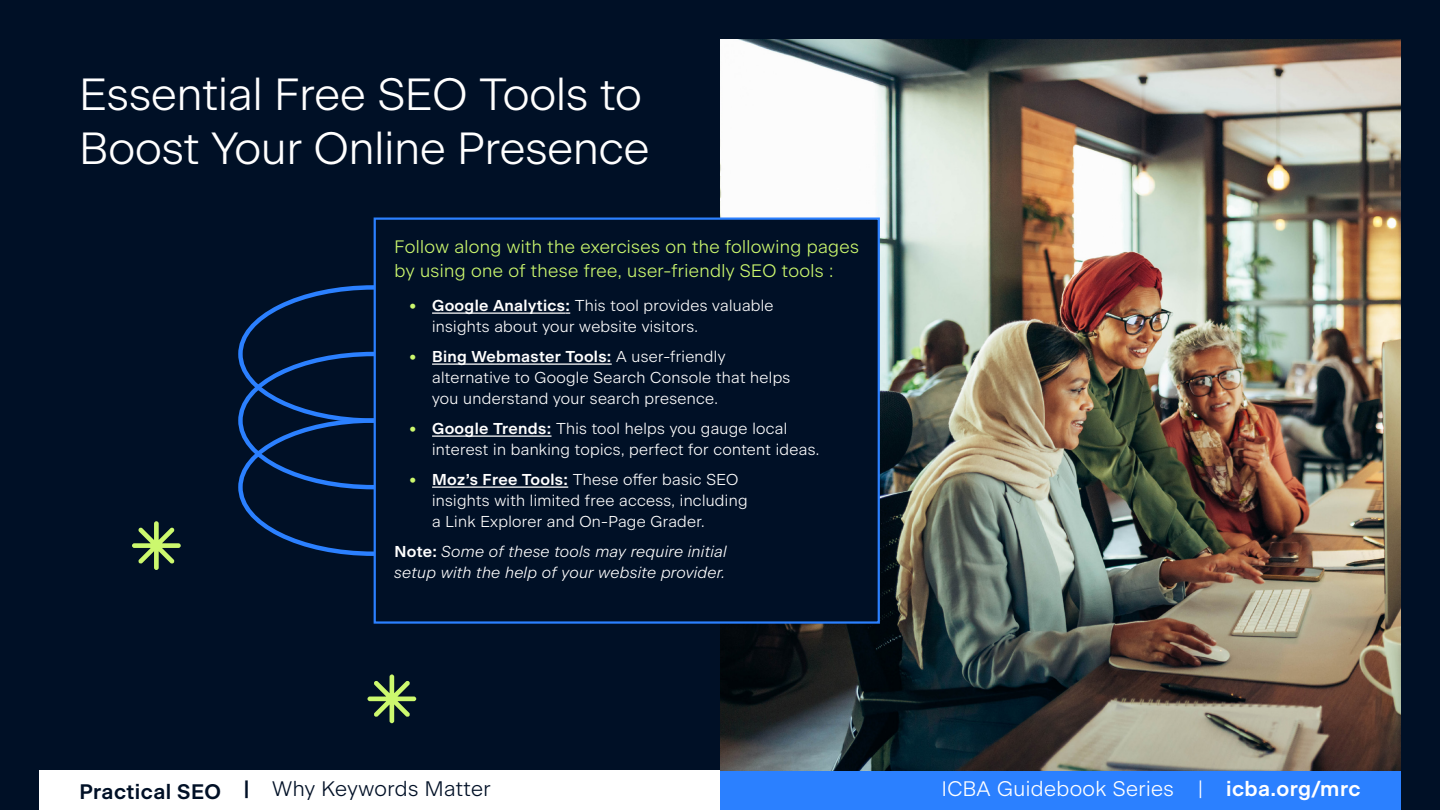
<style>
.page{position:relative;width:1440px;height:810px;background:#001026}
.page>*{position:absolute;margin:0;border:0;box-sizing:border-box;transform-origin:0 0}
.t1{font:300 45px/54px "Beausite Classic";color:#fff}
.t2{font:300 21px "Beausite Classic";letter-spacing:.02em;color:#fff}
.t3{font:300 21px "Beausite Classic";letter-spacing:.02em;color:#001026}
.t4{font:300 18px/24px "Beausite Classic";letter-spacing:.02em;color:#ccf86e}
.t5{font:300 15.75px/21px "Beausite Classic";letter-spacing:.02em;color:#fff}
.t6{font:italic 300 15.75px/21px "Beausite Classic";letter-spacing:.02em;color:#fff}
.s1{font-weight:900;color:#ccf86e}
.s2{font-weight:600}
.s3{font-weight:600;font-style:normal}
</style>
<div class="page">
<div style="left:720px;top:770px;width:680px;height:40px;background:#2b80ff"></div>
<div style="left:40px;top:770px;width:680px;height:40px;background:#fff"></div>
<svg style="left:238px;top:285px;width:136px;height:271px"></svg>
<img style="left:720px;top:40px;width:680px;height:730px">
<svg style="left:132px;top:521px;width:49px;height:49px"></svg>
<svg style="left:368px;top:674px;width:48px;height:49px"></svg>
<div style="left:375px;top:219px;width:504px;height:404px;background:#001026"></div>
<hr style="left:432px;top:312px;width:133px;height:2px;background:#fff">
<hr style="left:432px;top:363px;width:180px;height:2px;background:#fff">
<hr style="left:432px;top:435px;width:120px;height:2px;background:#fff">
<hr style="left:432px;top:486px;width:136px;height:2px;background:#fff">
<div style="left:374px;top:218px;width:506px;height:406px;border:2px solid #2b80ff"></div>
<h1 class="t1" style="left:80px;top:64px;width:571px">Essential Free SEO Tools to<br>Boost Your Online Presence</h1>
<p class="t4" style="left:395px;top:233px;width:466px">Follow along with the exercises on the following pages by using one of these free, user-friendly SEO tools :</p>
<p class="t5" style="left:432px;top:294px;width:343px;text-indent:-23px"><span class="s1">•</span> <span class="s2">Google Analytics:</span> This tool provides valuable insights about your website visitors.</p>
<p class="t5" style="left:432px;top:345px;width:360px;text-indent:-23px"><span class="s1">•</span> <span class="s2">Bing Webmaster Tools:</span> A user-friendly alternative to Google Search Console that helps you understand your search presence.</p>
<p class="t5" style="left:432px;top:417px;width:389px;text-indent:-23px"><span class="s1">•</span> <span class="s2">Google Trends:</span> This tool helps you gauge local interest in banking topics, perfect for content ideas.</p>
<p class="t5" style="left:432px;top:468px;width:317px;text-indent:-23px"><span class="s1">•</span> <span class="s2">Moz’s Free Tools:</span> These offer basic SEO insights with limited free access, including a Link Explorer and On-Page Grader.</p>
<p class="t6" style="left:395px;top:540px;width:334px"><span class="s3">Note:</span> Some of these tools may require initial setup with the help of your website provider.</p>
<h2 class="t3" style="left:80px;top:773px;width:413px"><span class="s2">Practical SEO |</span> Why Keywords Matter</h2>
<h2 class="t2" style="left:942px;top:773px;width:420px">ICBA Guidebook Series | <span class="s2">icba.org/mrc</span></h2>
</div>
